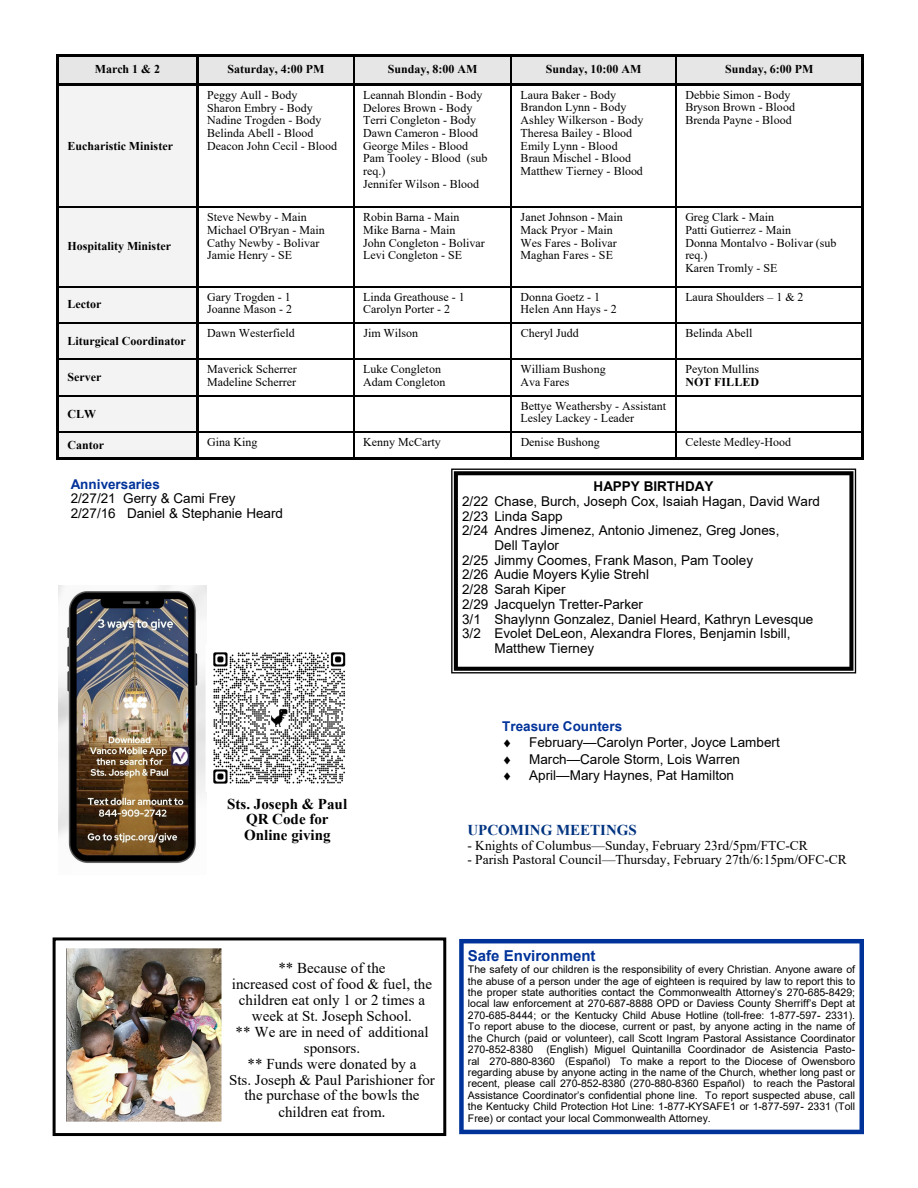
<style>
.page{position:relative;width:918px;height:1188px;background:#fff}
.page>*{position:absolute;margin:0;border:0;box-sizing:border-box;transform-origin:0 0}
.t1{font:15px/16px "Times New Roman";color:#000;text-align:center}
.t2{font:700 15px/15.6px "Times New Roman";color:#000;text-align:center}
.t3{font:700 15px "Times New Roman";color:#003380}
.t4{font:700 15px "Arial";color:#00339a}
.t5{font:13.5px/14.7px "Arial";color:#000}
.t6{font:13.5px "Times New Roman";color:#000}
.t7{font:700 13.5px "Arial";color:#00339a}
.t8{font:700 13.5px "Arial";color:#000}
.t9{font:12px/12.8px "Times New Roman";color:#000}
.t10{font:700 12px "Times New Roman";color:#000}
.t11{font:10.5px/11.4px "Arial";color:#000;text-align:justify}
.s1{font-weight:700}
.s2{font-weight:700;color:#00339a}
.s3{font-size:16.5px}
</style>
<div class="page">
<svg style="left:459px;top:939px;width:405px;height:195px"></svg>
<img style="left:59px;top:585px;width:147px;height:279px">
<img style="left:213px;top:652px;width:133px;height:132px">
<div style="left:53px;top:937px;width:393px;height:199px;border:3px solid #000"></div>
<img style="left:66px;top:948px;width:155px;height:173px">
<svg style="left:451px;top:469px;width:405px;height:204px"></svg>
<div style="left:57px;top:54px;width:140px;height:30px;background:#e6e6e6"></div>
<div style="left:197px;top:54px;width:157px;height:30px;background:#e6e6e6"></div>
<div style="left:354px;top:54px;width:157px;height:30px;background:#e6e6e6"></div>
<div style="left:511px;top:54px;width:165px;height:30px;background:#e6e6e6"></div>
<div style="left:676px;top:54px;width:188px;height:30px;background:#e6e6e6"></div>
<div style="left:57px;top:84px;width:140px;height:123px;background:#f3f3f3"></div>
<div style="left:57px;top:207px;width:140px;height:80px;background:#f3f3f3"></div>
<div style="left:57px;top:287px;width:140px;height:36px;background:#f3f3f3"></div>
<div style="left:57px;top:323px;width:140px;height:36px;background:#f3f3f3"></div>
<div style="left:57px;top:359px;width:140px;height:37px;background:#f3f3f3"></div>
<div style="left:57px;top:396px;width:140px;height:36px;background:#f3f3f3"></div>
<div style="left:57px;top:432px;width:140px;height:27px;background:#f3f3f3"></div>
<hr style="left:57px;top:54px;width:2px;height:403px;background:#000">
<hr style="left:196px;top:56px;width:3px;height:401px;background:#000">
<hr style="left:353px;top:56px;width:2px;height:401px;background:#000">
<hr style="left:511px;top:56px;width:1px;height:401px;background:#000">
<hr style="left:675px;top:56px;width:2px;height:401px;background:#000">
<hr style="left:862px;top:54px;width:2px;height:403px;background:#000">
<hr style="left:57px;top:54px;width:807px;height:2px;background:#000">
<hr style="left:59px;top:83px;width:803px;height:3px;background:#000">
<hr style="left:59px;top:206px;width:803px;height:2px;background:#000">
<hr style="left:59px;top:286px;width:803px;height:1px;background:#000">
<hr style="left:59px;top:322px;width:803px;height:2px;background:#000">
<hr style="left:59px;top:358px;width:803px;height:2px;background:#000">
<hr style="left:59px;top:395px;width:803px;height:2px;background:#000">
<hr style="left:59px;top:432px;width:803px;height:1px;background:#000">
<hr style="left:57px;top:457px;width:807px;height:2px;background:#000">
<p class="t10" style="left:95px;top:61px;width:67px">March 1 &amp; 2</p>
<p class="t10" style="left:227px;top:61px;width:99px">Saturday, 4:00 PM</p>
<p class="t10" style="left:388px;top:61px;width:91px">Sunday, 8:00 AM</p>
<p class="t10" style="left:546px;top:61px;width:97px">Sunday, 10:00 AM</p>
<p class="t10" style="left:725px;top:61px;width:90px">Sunday, 6:00 PM</p>
<p class="t10" style="left:67px;top:137px;width:107px">Eucharistic Minister</p>
<p class="t10" style="left:67px;top:238px;width:105px">Hospitality Minister</p>
<p class="t9" style="left:207px;top:88px;width:132px">Peggy Aull - Body<br>Sharon Embry - Body<br>Nadine Trogden - Body<br>Belinda Abell - Blood<br>Deacon John Cecil - Blood</p>
<p class="t9" style="left:363px;top:88px;width:126px">Leannah Blondin - Body<br>Delores Brown - Body<br>Terri Congleton - Body<br>Dawn Cameron - Blood<br>George Miles - Blood<br>Pam Tooley - Blood (sub req.)<br>Jennifer Wilson - Blood</p>
<p class="t9" style="left:521px;top:88px;width:124px">Laura Baker - Body<br>Brandon Lynn - Body<br>Ashley Wilkerson - Body<br>Theresa Bailey - Blood<br>Emily Lynn - Blood<br>Braun Mischel - Blood<br>Matthew Tierney - Blood</p>
<p class="t9" style="left:685px;top:88px;width:111px">Debbie Simon - Body<br>Bryson Brown - Blood<br>Brenda Payne - Blood</p>
<p class="t9" style="left:207px;top:210px;width:119px">Steve Newby - Main<br>Michael O'Bryan - Main<br>Cathy Newby - Bolivar<br>Jamie Henry - SE</p>
<p class="t9" style="left:363px;top:210px;width:123px">Robin Barna - Main<br>Mike Barna - Main<br>John Congleton - Bolivar<br>Levi Congleton - SE</p>
<p class="t9" style="left:521px;top:210px;width:104px">Janet Johnson - Main<br>Mack Pryor - Main<br>Wes Fares - Bolivar<br>Maghan Fares - SE</p>
<p class="t9" style="left:685px;top:210px;width:153px">Greg Clark - Main<br>Patti Gutierrez - Main<br>Donna Montalvo - Bolivar (sub req.)<br>Karen Tromly - SE</p>
<p class="t10" style="left:67px;top:296px;width:35px">Lector</p>
<p class="t9" style="left:207px;top:290px;width:86px">Gary Trogden - 1<br>Joanne Mason - 2</p>
<p class="t9" style="left:363px;top:290px;width:103px">Linda Greathouse - 1<br>Carolyn Porter - 2</p>
<p class="t9" style="left:521px;top:290px;width:98px">Donna Goetz - 1<br>Helen Ann Hays - 2</p>
<p class="t9" style="left:685px;top:290px;width:120px">Laura Shoulders – 1 &amp; 2</p>
<p class="t10" style="left:67px;top:332px;width:120px">Liturgical Coordinator</p>
<p class="t9" style="left:207px;top:326px;width:89px">Dawn Westerfield</p>
<p class="t9" style="left:363px;top:326px;width:56px">Jim Wilson</p>
<p class="t9" style="left:521px;top:326px;width:60px">Cheryl Judd</p>
<p class="t9" style="left:685px;top:326px;width:69px">Belinda Abell</p>
<p class="t10" style="left:67px;top:368px;width:35px">Server</p>
<p class="t9" style="left:207px;top:362px;width:91px">Maverick Scherrer<br>Madeline Scherrer</p>
<p class="t9" style="left:363px;top:362px;width:84px">Luke Congleton<br>Adam Congleton</p>
<p class="t9" style="left:521px;top:362px;width:87px">William Bushong<br>Ava Fares</p>
<p class="t9" style="left:685px;top:363px;width:75px">Peyton Mullins<br><span class="s1">NOT FILLED</span></p>
<p class="t10" style="left:67px;top:405px;width:30px">CLW</p>
<p class="t9" style="left:521px;top:399px;width:147px">Bettye Weathersby - Assistant<br>Lesley Lackey - Leader</p>
<p class="t10" style="left:67px;top:436px;width:38px">Cantor</p>
<p class="t9" style="left:207px;top:436px;width:52px">Gina King</p>
<p class="t9" style="left:363px;top:436px;width:79px">Kenny McCarty</p>
<p class="t9" style="left:521px;top:436px;width:81px">Denise Bushong</p>
<p class="t9" style="left:685px;top:436px;width:107px">Celeste Medley-Hood</p>
<p class="t5" style="left:71px;top:476px;width:214px"><span class="s2">Anniversaries<br></span>2/27/21 Gerry &amp; Cami Frey<br>2/27/16 Daniel &amp; Stephanie Heard</p>
<p class="t2" style="left:227px;top:795px;width:121px">Sts. Joseph &amp; Paul<br>QR Code for<br>Online giving</p>
<p class="t8" style="left:594px;top:477px;width:121px">HAPPY BIRTHDAY</p>
<p class="t5" style="left:462px;top:494px;width:359px">2/22 Chase, Burch, Joseph Cox, Isaiah Hagan, David Ward</p>
<p class="t5" style="left:462px;top:508px;width:102px">2/23 Linda Sapp</p>
<p class="t5" style="left:462px;top:523px;width:319px">2/24 Andres Jimenez, Antonio Jimenez, Greg Jones,</p>
<p class="t5" style="left:495px;top:538px;width:66px">Dell Taylor</p>
<p class="t5" style="left:462px;top:553px;width:293px">2/25 Jimmy Coomes, Frank Mason, Pam Tooley</p>
<p class="t5" style="left:462px;top:567px;width:188px">2/26 Audie Moyers Kylie Strehl</p>
<p class="t5" style="left:462px;top:582px;width:105px">2/28 Sarah Kiper</p>
<p class="t5" style="left:462px;top:597px;width:182px">2/29 Jacquelyn Tretter-Parker</p>
<p class="t5" style="left:462px;top:611px;width:353px">3/1 Shaylynn Gonzalez, Daniel Heard, Kathryn Levesque</p>
<p class="t5" style="left:462px;top:626px;width:330px">3/2 Evolet DeLeon, Alexandra Flores, Benjamin Isbill,</p>
<p class="t5" style="left:495px;top:641px;width:101px">Matthew Tierney</p>
<p class="t7" style="left:502px;top:716px;width:122px">Treasure Counters</p>
<p class="t5" style="left:502px;top:735px;width:279px">◻ February—Carolyn Porter, Joyce Lambert</p>
<p class="t5" style="left:502px;top:751px;width:239px">◻ March—Carole Storm, Lois Warren</p>
<p class="t5" style="left:502px;top:768px;width:233px">◻ April—Mary Haynes, Pat Hamilton</p>
<p class="t3" style="left:467px;top:819px;width:171px">UPCOMING MEETINGS</p>
<p class="t6" style="left:467px;top:836px;width:342px">- Knights of Columbus—Sunday, February 23rd/5pm/FTC-CR</p>
<p class="t6" style="left:467px;top:850px;width:381px">- Parish Pastoral Council—Thursday, February 27th/6:15pm/OFC-CR</p>
<p class="t1" style="left:229px;top:960px;width:207px">** Because of the<br>increased cost of food &amp; fuel, the children eat only 1 or 2 times a week at St. Joseph School.<br>** We are in need of additional sponsors.<br>** Funds were donated by a<br>Sts. Joseph &amp; Paul Parishioner for the purchase of the bowls the children eat from<span class="s3">.</span></p>
<p class="t4" style="left:468px;top:945px;width:129px">Safe Environment</p>
<p class="t11" style="left:468px;top:964px;width:389px">The safety of our children is the responsibility of every Christian. Anyone aware of the abuse of a person under the age of eighteen is required by law to report this to the proper state authorities contact the Commonwealth Attorney’s 270-685-8429; local law enforcement at 270-687-8888 OPD or Daviess County Sherriff’s Dept at 270-685-8444; or the Kentucky Child Abuse Hotline (toll-free: 1-877-597- 2331).<br>To report abuse to the diocese, current or past, by anyone acting in the name of the Church (paid or volunteer), call Scott Ingram Pastoral Assistance Coordinator 270-852-8380 (English) Miguel Quintanilla Coordinador de Asistencia Pasto&shy;ral 270-880-8360 (Español) To make a report to the Diocese of Owensboro regarding abuse by anyone acting in the name of the Church, whether long past or recent, please call 270-852-8380 (270-880-8360 Español) to reach the Pastoral Assistance Coordinator’s confidential phone line. To report suspected abuse, call the Kentucky Child Protection Hot Line: 1-877-KYSAFE1 or 1-877-597- 2331 (Toll Free) or contact your local Commonwealth Attorney.</p>
</div>
